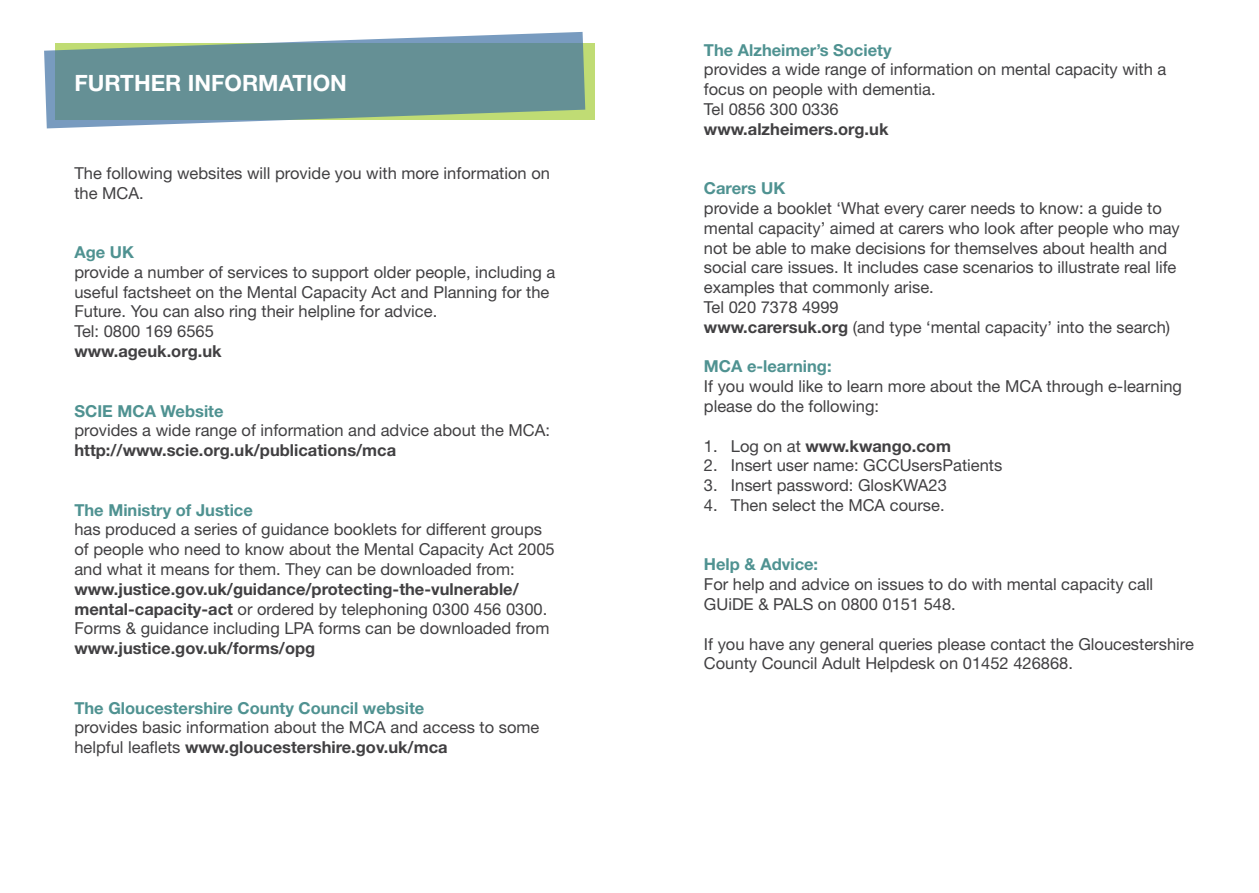
<style>
.page{position:relative;width:1259px;height:893px;background:#fff}
.page>*{position:absolute;margin:0;border:0;box-sizing:border-box;transform-origin:0 0}
.t1{font:700 22.5px "Helvetica Neue";color:#fff}
.t2{font:16.5px/19.8px "Helvetica Neue";color:#414042}
.t3{font:700 16.5px "Helvetica Neue";color:#4f9291}
.t4{font:700 16.5px "Helvetica Neue";color:#414042}
.s1{font-weight:700}
.s2{font-weight:400}
</style>
<div class="page">
<svg style="left:44px;top:32px;width:541px;height:96px;background:#81a4a5"></svg>
<h1 class="t1" style="left:74px;top:69px;width:274px">further information</h1>
<p class="t2" style="left:74px;top:163px;width:477px">The following websites will provide you with more information on the MCA.</p>
<p class="t3" style="left:74px;top:242px;width:49px">Age UK</p>
<p class="t2" style="left:74px;top:262px;width:482px">provide a number of services to support older people, including a useful factsheet on the Mental Capacity Act and Planning for the Future. You can also ring their helpline for advice.<br>Tel: 0800 169 6565</p>
<p class="t4" style="left:74px;top:341px;width:149px">www.ageuk.org.uk</p>
<p class="t3" style="left:74px;top:400px;width:11px">SCIE</p>
<p class="t3" style="left:117px;top:400px;width:14px">MCA</p>
<p class="t3" style="left:161px;top:400px;width:64px">Website</p>
<p class="t2" style="left:74px;top:420px;width:477px">provides a wide range of information and advice about the MCA:</p>
<p class="t4" style="left:74px;top:440px;width:323px">http://www.scie.org.uk/publications/mca</p>
<p class="t3" style="left:74px;top:499px;width:180px">The Ministry of Justice</p>
<p class="t2" style="left:74px;top:519px;width:482px">has produced a series of guidance booklets for different groups of people who need to know about the Mental Capacity Act 2005 and what it means for them. They can be downloaded from:</p>
<p class="t2" style="left:74px;top:579px;width:476px"><span class="s1">www.justice.gov.uk/guidance/protecting-the-vulnerable/ mental-capacity-act</span> or ordered by telephoning 0300 456 0300.<br>Forms &amp; guidance including LPA forms can be downloaded from</p>
<p class="t4" style="left:74px;top:638px;width:242px">www.justice.gov.uk/forms/opg</p>
<p class="t3" style="left:74px;top:697px;width:351px">The Gloucestershire County Council website</p>
<p class="t2" style="left:74px;top:717px;width:466px">provides basic information about the MCA and access to some helpful leaflets <span class="s1">www.gloucestershire.gov.uk/mca</span></p>
<p class="t3" style="left:704px;top:39px;width:189px">The Alzheimer’s Society</p>
<p class="t2" style="left:704px;top:59px;width:464px">provides a wide range of information on mental capacity with a focus on people with dementia.<br>Tel 0856 300 0336</p>
<p class="t4" style="left:704px;top:119px;width:186px">www.alzheimers.org.uk</p>
<p class="t3" style="left:704px;top:178px;width:70px">Carers UK</p>
<p class="t2" style="left:704px;top:198px;width:477px">provide a booklet ‘What every carer needs to know: a guide to mental capacity’ aimed at carers who look after people who may not be able to make decisions for themselves about health and social care issues. It includes case scenarios to illustrate real life examples that commonly arise.<br>Tel 020 7378 4999<br><span class="s1">www.carersuk.org</span> (and type ‘mental capacity’ into the search)</p>
<p class="t3" style="left:704px;top:356px;width:14px">MCA</p>
<p class="t3" style="left:747px;top:356px;width:86px">e-learning:</p>
<p class="t2" style="left:704px;top:376px;width:479px">If you would like to learn more about the MCA through e-learning please do the following:</p>
<p class="t4" style="left:704px;top:435px;width:248px"><span class="s2">1. Log on at</span> www.kwango.com</p>
<p class="t2" style="left:704px;top:455px;width:300px">2. Insert user name: GCCUsersPatients</p>
<p class="t2" style="left:704px;top:475px;width:244px">3. Insert password: GlosKWA23</p>
<p class="t2" style="left:704px;top:495px;width:242px">4. Then select the MCA course.</p>
<p class="t3" style="left:704px;top:554px;width:116px">Help &amp; Advice:</p>
<p class="t2" style="left:704px;top:574px;width:451px">For help and advice on issues to do with mental capacity call<br>GUiDE &amp; PALS on 0800 0151 548.</p>
<p class="t2" style="left:704px;top:634px;width:491px">If you have any general queries please contact the Gloucestershire<br>County Council Adult Helpdesk on 01452 426868.</p>
</div>
